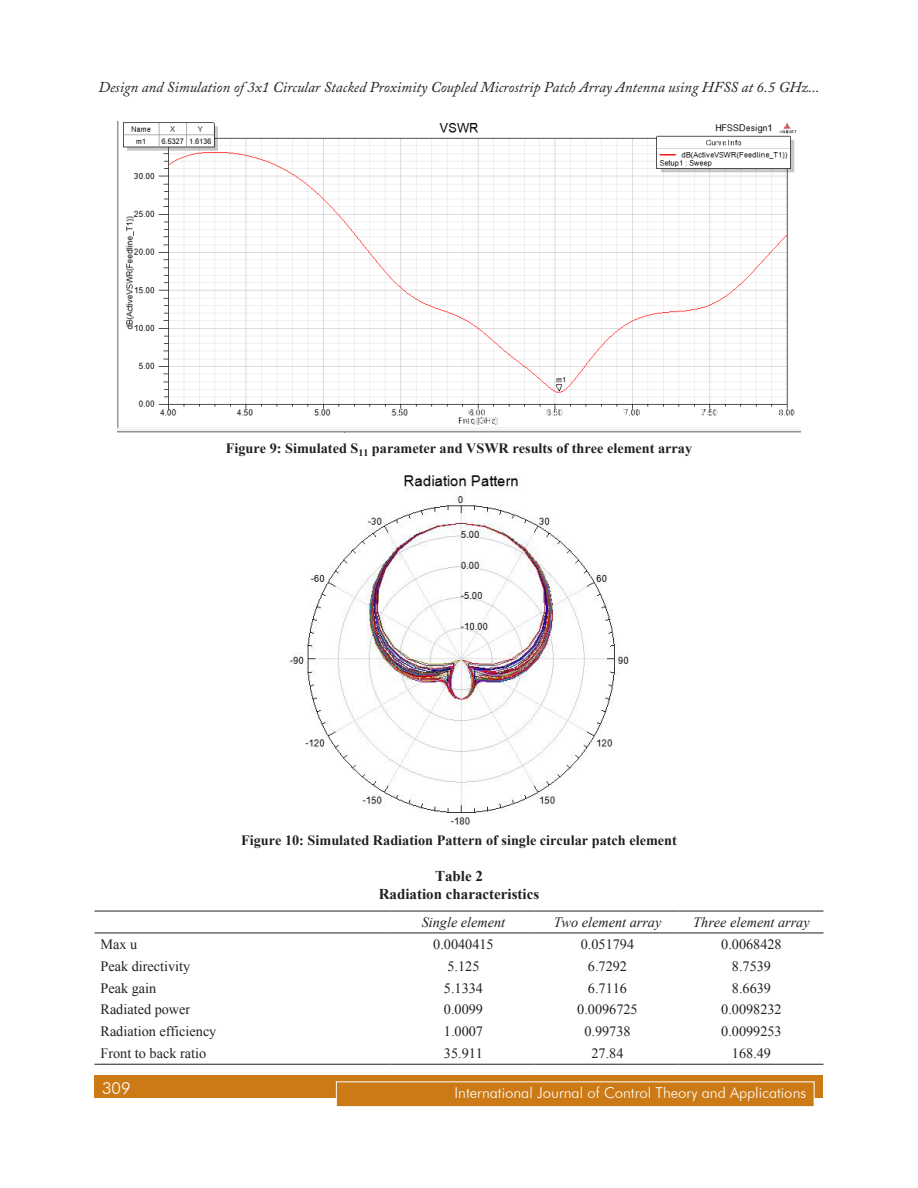
<style>
.page{position:relative;width:918px;height:1188px;background:#fff}
.page>*{position:absolute;margin:0;border:0;box-sizing:border-box;transform-origin:0 0}
.t1{font:300 16.5px "Futura BT";color:#fff}
.t2{font:italic 15px "Adobe Caslon Pro";color:#231f20}
.t3{font:300 15px "Futura BT";color:#fff}
.Table_Head{font:700 15px/18px "Times New Roman";color:#231f20;text-align:center}
.t4{font:14.25px "Times New Roman";color:#231f20}
.t5{font:700 14.25px "Times New Roman";color:#231f20}
.t6{font:italic 14.25px "Times New Roman";color:#231f20}
</style>
<div class="page">
<div style="left:94px;top:1076px;width:730px;height:22px;background:#cb7a16"></div>
<div style="left:336px;top:1082px;width:478px;height:25px;background:#cb7a16"></div>
<div style="left:336px;top:1082px;width:478px;height:25px;border:1px solid #fff"></div>
<img style="left:117px;top:122px;width:684px;height:311px">
<img style="left:289px;top:474px;width:340px;height:351px">
<hr style="left:94px;top:1064px;width:298px;height:1px;background:#231f20">
<hr style="left:392px;top:1064px;width:144px;height:1px;background:#231f20">
<hr style="left:536px;top:1064px;width:144px;height:1px;background:#231f20">
<hr style="left:680px;top:1064px;width:144px;height:1px;background:#231f20">
<hr style="left:94px;top:911px;width:298px;height:1px;background:#231f20">
<hr style="left:392px;top:911px;width:144px;height:1px;background:#231f20">
<hr style="left:536px;top:911px;width:144px;height:1px;background:#231f20">
<hr style="left:680px;top:911px;width:144px;height:1px;background:#231f20">
<hr style="left:94px;top:933px;width:298px;height:1px;background:#231f20">
<hr style="left:392px;top:933px;width:144px;height:1px;background:#231f20">
<hr style="left:536px;top:933px;width:144px;height:1px;background:#231f20">
<hr style="left:680px;top:933px;width:144px;height:1px;background:#231f20">
<p class="t2" style="left:98px;top:78px;width:723px">Design and Simulation of 3x1 Circular Stacked Proximity Coupled Microstrip Patch Array Antenna using HFSS at 6.5 GHz...</p>
<p class="t5" style="left:226px;top:438px;width:468px">Figure 9: Simulated S<sub>11</sub> parameter and VSWR results of three element array</p>
<p class="t5" style="left:241px;top:830px;width:437px">Figure 10: Simulated Radiation Pattern of single circular patch element</p>
<p class="Table_Head" style="left:379px;top:866px;width:162px">Table 2<br>Radiation characteristics</p>
<p class="t6" style="left:422px;top:912px;width:85px">Single element</p>
<p class="t6" style="left:554px;top:912px;width:109px">Two element array</p>
<p class="t6" style="left:693px;top:912px;width:118px">Three element array</p>
<p class="t4" style="left:100px;top:934px;width:38px">Max u</p>
<p class="t4" style="left:433px;top:934px;width:62px">0.0040415</p>
<p class="t4" style="left:581px;top:934px;width:55px">0.051794</p>
<p class="t4" style="left:721px;top:934px;width:62px">0.0068428</p>
<p class="t4" style="left:100px;top:956px;width:91px">Peak directivity</p>
<p class="t4" style="left:447px;top:956px;width:34px">5.125</p>
<p class="t4" style="left:588px;top:956px;width:41px">6.7292</p>
<p class="t4" style="left:732px;top:956px;width:41px">8.7539</p>
<p class="t4" style="left:100px;top:978px;width:57px">Peak gain</p>
<p class="t4" style="left:444px;top:978px;width:41px">5.1334</p>
<p class="t4" style="left:588px;top:978px;width:41px">6.7116</p>
<p class="t4" style="left:732px;top:978px;width:41px">8.6639</p>
<p class="t4" style="left:100px;top:1000px;width:91px">Radiated power</p>
<p class="t4" style="left:444px;top:1000px;width:41px">0.0099</p>
<p class="t4" style="left:577px;top:1000px;width:62px">0.0096725</p>
<p class="t4" style="left:721px;top:1000px;width:62px">0.0098232</p>
<p class="t4" style="left:100px;top:1022px;width:117px">Radiation efficiency</p>
<p class="t4" style="left:444px;top:1022px;width:41px">1.0007</p>
<p class="t4" style="left:584px;top:1022px;width:48px">0.99738</p>
<p class="t4" style="left:721px;top:1022px;width:62px">0.0099253</p>
<p class="t4" style="left:100px;top:1044px;width:107px">Front to back ratio</p>
<p class="t4" style="left:444px;top:1044px;width:41px">35.911</p>
<p class="t4" style="left:591px;top:1044px;width:34px">27.84</p>
<p class="t4" style="left:732px;top:1044px;width:41px">168.49</p>
<p class="t1" style="left:102px;top:1078px;width:30px">309</p>
<p class="t3" style="left:455px;top:1084px;width:353px">International Journal of Control Theory and Applications</p>
</div>
